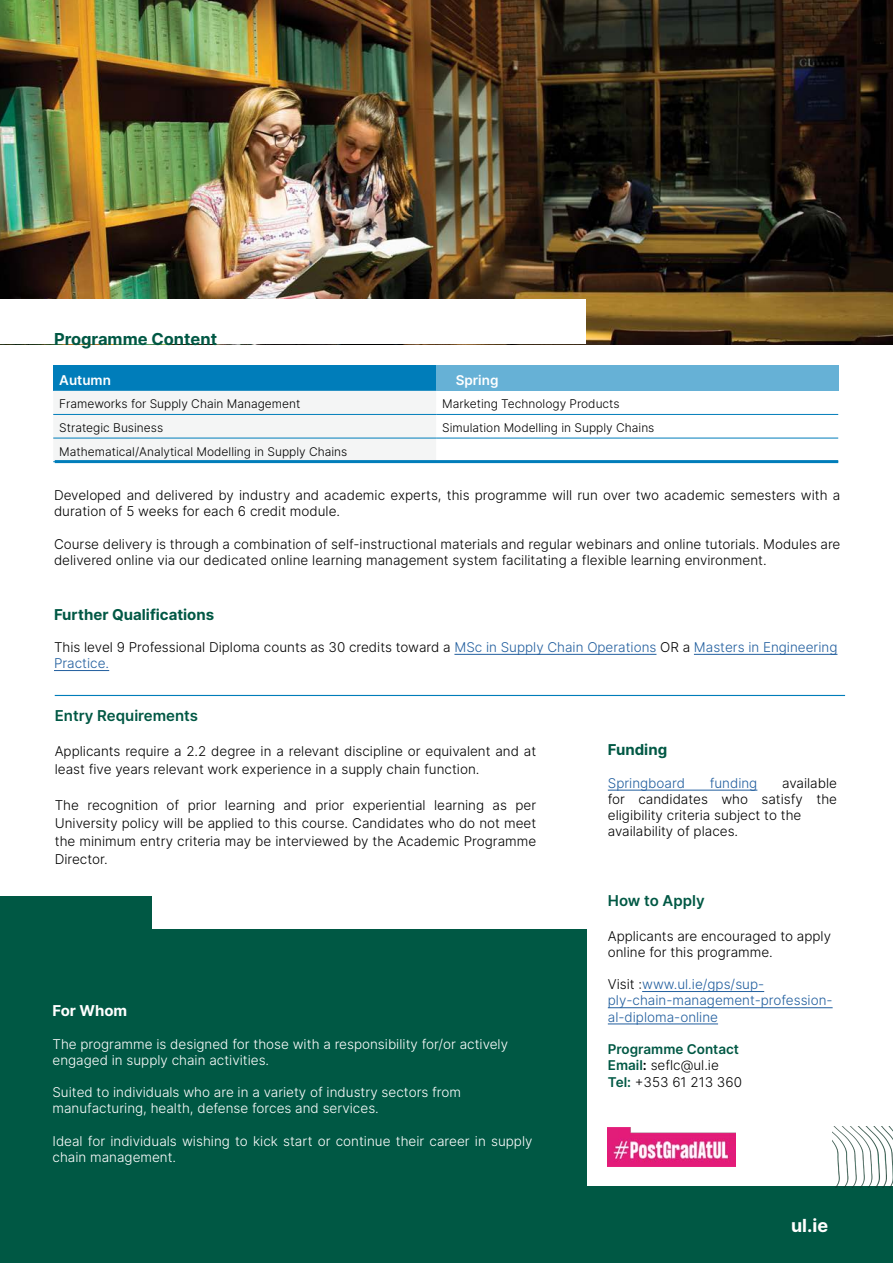
<style>
.page{position:relative;width:893px;height:1263px;background:#fff}
.page>*{position:absolute;margin:0;border:0;box-sizing:border-box;transform-origin:0 0}
.t1{font:700 18px "Inter";color:#fff}
.t2{font:700 16.5px "Inter";color:#005844}
.t3{font:700 15px "Inter";color:#005844}
.t4{font:600 15px "Inter";color:#005844}
.t5{font:700 15px "Inter";color:#fff}
.t6{font:13.5px/16.2px "Inter Light BETA";color:#000}
.t7{font:13.5px/16.2px "Inter Light BETA";color:#fff}
.t8{font:13.5px/16.2px "Inter Light BETA";color:#215e9e}
.t9{font:600 13.5px "Inter";color:#005844}
.t10{font:600 13.5px "Inter";color:#fff}
.t11{font:12px "Inter Light BETA";color:#000}
.s1{color:#215e9e}
.s2{color:#000}
.s3{font-family:"Inter";font-weight:600;color:#005844}
.s4{font-family:"Inter";font-weight:600}
</style>
<div class="page">
<img style="left:0;top:0;width:893px;height:344px">
<div style="left:0;top:897px;width:152px;height:270px;background:#005844"></div>
<div style="left:0;top:300px;width:585px;height:44px;background:#fff"></div>
<div style="left:0;top:929px;width:586px;height:334px;background:#005844"></div>
<div style="left:585px;top:1186px;width:308px;height:77px;background:#005844"></div>
<hr style="left:642px;top:991px;width:122px;height:1px;background:#215e9e">
<hr style="left:608px;top:1007px;width:225px;height:1px;background:#215e9e">
<hr style="left:608px;top:1023px;width:110px;height:1px;background:#215e9e">
<img style="left:608px;top:1128px;width:127px;height:39px">
<img style="left:832px;top:1126px;width:61px;height:61px">
<hr style="left:454px;top:654px;width:202px;height:1px;background:#215e9e">
<hr style="left:694px;top:654px;width:143px;height:1px;background:#215e9e">
<hr style="left:54px;top:670px;width:55px;height:1px;background:#215e9e">
<hr style="left:55px;top:695px;width:790px;height:1px;background:#007dba">
<div style="left:53px;top:366px;width:383px;height:25px;background:#007dba"></div>
<div style="left:436px;top:366px;width:402px;height:25px;background:#66b1d6"></div>
<div style="left:53px;top:391px;width:383px;height:70px;background:#f4f5f5"></div>
<hr style="left:53px;top:414px;width:383px;height:1px;background:#007dba">
<hr style="left:53px;top:438px;width:383px;height:1px;background:#007dba">
<hr style="left:436px;top:438px;width:402px;height:1px;background:#007dba">
<hr style="left:436px;top:414px;width:402px;height:1px;background:#007dba">
<hr style="left:53px;top:461px;width:383px;height:1px;background:#007dba">
<hr style="left:608px;top:790px;width:149px;height:1px;background:#215e9e">
<hr style="left:55px;top:460px;width:783px;height:3px;background:#007dba">
<p class="t2" style="left:54px;top:327px;width:165px">Programme Content</p>
<p class="t10" style="left:59px;top:370px;width:53px">Autumn</p>
<p class="t10" style="left:456px;top:370px;width:44px">Spring</p>
<p class="t11" style="left:59px;top:396px;width:243px">Frameworks for Supply Chain Management</p>
<p class="t11" style="left:442px;top:396px;width:179px">Marketing Technology Products</p>
<p class="t11" style="left:59px;top:419px;width:105px">Strategic Business</p>
<p class="t11" style="left:442px;top:419px;width:214px">Simulation Modelling in Supply Chains</p>
<p class="t11" style="left:59px;top:443px;width:290px">Mathematical/Analytical Modelling in Supply Chains</p>
<p class="t6" style="left:54px;top:487px;width:788px">Developed and delivered by industry and academic experts, this programme will run over two academic semesters with a duration of 5 weeks for each 6 credit module.</p>
<p class="t6" style="left:54px;top:535px;width:788px">Course delivery is through a combination of self-instructional materials and regular webinars and online tutorials. Modules are delivered online via our dedicated online learning management system facilitating a flexible learning environment.</p>
<p class="t3" style="left:54px;top:603px;width:162px">Further Qualifications</p>
<p class="t6" style="left:54px;top:639px;width:785px">This level 9 Professional Diploma counts as 30 credits toward a <span class="s1">MSc in Supply Chain Operations</span> OR a <span class="s1">Masters in Engineering<br>Practice.</span></p>
<p class="t4" style="left:55px;top:705px;width:145px">Entry Requirements</p>
<p class="t6" style="left:55px;top:742px;width:483px;line-height:18px">Applicants require a 2.2 degree in a relevant discipline or equivalent and at least five years relevant work experience in a supply chain function.</p>
<p class="t6" style="left:55px;top:796px;width:483px;line-height:18px;text-align:justify">The recognition of prior learning and prior experiential learning as per University policy will be applied to this course. Candidates who do not meet the minimum entry criteria may be interviewed by the Academic Programme Director.</p>
<p class="t5" style="left:52px;top:1000px;width:76px">For Whom</p>
<p class="t7" style="left:52px;top:1035px;width:457px">The programme is designed for those with a responsibility for/or actively engaged in supply chain activities.</p>
<p class="t7" style="left:52px;top:1084px;width:410px">Suited to individuals who are in a variety of industry sectors from manufacturing, health, defense forces and services.</p>
<p class="t7" style="left:52px;top:1132px;width:481px">Ideal for individuals wishing to kick start or continue their career in supply chain management.</p>
<p class="t3" style="left:608px;top:739px;width:61px">Funding</p>
<p class="t8" style="left:608px;top:775px;width:79px">Springboard</p>
<p class="t8" style="left:710px;top:775px;width:49px">funding</p>
<p class="t6" style="left:608px;top:775px;width:231px;text-indent:174px">available for candidates who satisfy the eligibility criteria subject to the availability of places.</p>
<p class="t4" style="left:608px;top:890px;width:98px">How to Apply</p>
<p class="t6" style="left:608px;top:927px;width:225px">Applicants are encouraged to apply online for this programme.</p>
<p class="t8" style="left:608px;top:976px;width:226px"><span class="s2">Visit :</span>www.ul.ie/gps/sup&shy;ply-chain-management-profession&shy;al-diploma-online</p>
<p class="t9" style="left:608px;top:1039px;width:133px">Programme Contact</p>
<p class="t6" style="left:608px;top:1057px;width:136px"><span class="s3">Email</span><span class="s4">:</span> seflc@ul.ie<br><span class="s3">Tel:</span> +353 61 213 360</p>
<h1 class="t1" style="left:791px;top:1213px;width:39px">ul.ie</h1>
</div>
